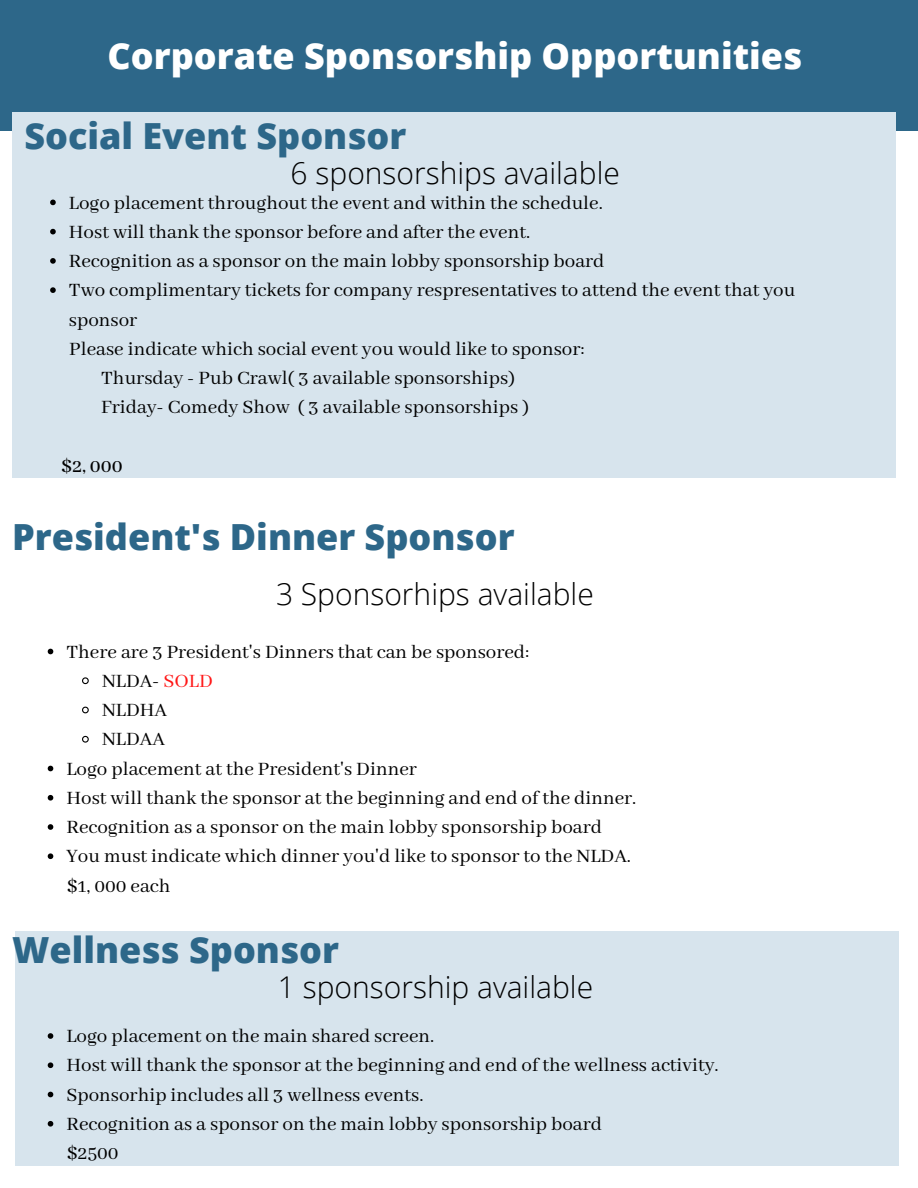
<style>
.page{position:relative;width:918px;height:1188px;background:#fff}
.page>*{position:absolute;margin:0;border:0;box-sizing:border-box;transform-origin:0 0}
.t1{font:800 36px "Open Sans";color:#2d6789}
.t2{font:800 36px "Open Sans";color:#fff}
.t3{font:300 30px "Open Sans";color:#000}
.t4{font:21px/29.2px "Abhaya Libre";color:#000}
.t5{font:500 21px "Abhaya Libre";color:#000}
.s1{color:#ff1616}
</style>
<div class="page">
<div style="left:0;top:0;width:918px;height:131px;background:#2d6789"></div>
<div style="left:12px;top:112px;width:883px;height:365px;background:#d7e4ed"></div>
<div style="left:16px;top:932px;width:883px;height:234px;background:#d7e4ed"></div>
<svg style="left:48px;top:1033px;width:5px;height:6px"></svg>
<svg style="left:48px;top:1062px;width:5px;height:6px"></svg>
<svg style="left:48px;top:1092px;width:5px;height:5px"></svg>
<svg style="left:48px;top:1121px;width:5px;height:6px"></svg>
<svg style="left:48px;top:649px;width:5px;height:5px"></svg>
<svg style="left:82px;top:677px;width:7px;height:8px"></svg>
<svg style="left:82px;top:706px;width:7px;height:8px"></svg>
<svg style="left:82px;top:735px;width:7px;height:8px"></svg>
<svg style="left:48px;top:766px;width:5px;height:5px"></svg>
<svg style="left:48px;top:795px;width:5px;height:6px"></svg>
<svg style="left:48px;top:824px;width:5px;height:6px"></svg>
<svg style="left:48px;top:853px;width:5px;height:6px"></svg>
<svg style="left:50px;top:200px;width:6px;height:5px"></svg>
<svg style="left:50px;top:229px;width:6px;height:5px"></svg>
<svg style="left:50px;top:258px;width:6px;height:6px"></svg>
<svg style="left:50px;top:287px;width:6px;height:6px"></svg>
<h1 class="t2" style="left:108px;top:31px;width:696px">Corporate Sponsorship Opportunities</h1>
<h1 class="t1" style="left:24px;top:110px;width:383px">Social Event Sponsor</h1>
<h2 class="t3" style="left:291px;top:152px;width:331px">6 sponsorships available</h2>
<p class="t4" style="left:69px;top:189px;width:535px">Logo placement throughout the event and within the schedule.</p>
<p class="t4" style="left:69px;top:218px;width:463px">Host will thank the sponsor before and after the event.</p>
<p class="t4" style="left:69px;top:247px;width:537px">Recognition as a sponsor on the main lobby sponsorship board</p>
<p class="t4" style="left:69px;top:276px;width:728px">Two complimentary tickets for company respresentatives to attend the event that you</p>
<p class="t4" style="left:69px;top:306px;width:70px">sponsor</p>
<p class="t4" style="left:69px;top:335px;width:517px">Please indicate which social event you would like to sponsor:</p>
<p class="t4" style="left:101px;top:364px;width:415px">Thursday - Pub Crawl( 3 available sponsorships)</p>
<p class="t4" style="left:101px;top:393px;width:429px">Friday- Comedy Show ( 3 available sponsorships )</p>
<p class="t5" style="left:61px;top:454px;width:63px">$2, 000</p>
<h1 class="t1" style="left:12px;top:511px;width:504px">President's Dinner Sponsor</h1>
<h2 class="t3" style="left:276px;top:573px;width:319px">3 Sponsorhips available</h2>
<p class="t4" style="left:67px;top:638px;width:464px">There are 3 President's Dinners that can be sponsored:</p>
<p class="t4" style="left:102px;top:667px;width:112px">NLDA- <span class="s1">SOLD</span></p>
<p class="t4" style="left:102px;top:696px;width:67px">NLDHA</p>
<p class="t4" style="left:102px;top:726px;width:64px">NLDAA</p>
<p class="t4" style="left:67px;top:755px;width:352px">Logo placement at the President's Dinner</p>
<p class="t4" style="left:67px;top:784px;width:571px">Host will thank the sponsor at the beginning and end of the dinner.</p>
<p class="t4" style="left:67px;top:813px;width:537px">Recognition as a sponsor on the main lobby sponsorship board</p>
<p class="t4" style="left:67px;top:843px;width:566px">You must indicate which dinner you'd like to sponsor to the NLDA.</p>
<p class="t4" style="left:67px;top:872px;width:105px">$1, 000 each</p>
<h1 class="t1" style="left:12px;top:924px;width:328px">Wellness Sponsor</h1>
<h2 class="t3" style="left:278px;top:966px;width:317px">1 sponsorship available</h2>
<p class="t4" style="left:67px;top:1022px;width:654px">Logo placement on the main shared screen.<br>Host will thank the sponsor at the beginning and end of the wellness activity.<br>Sponsorhip includes all 3 wellness events.<br>Recognition as a sponsor on the main lobby sponsorship board<br>$2500</p>
</div>
